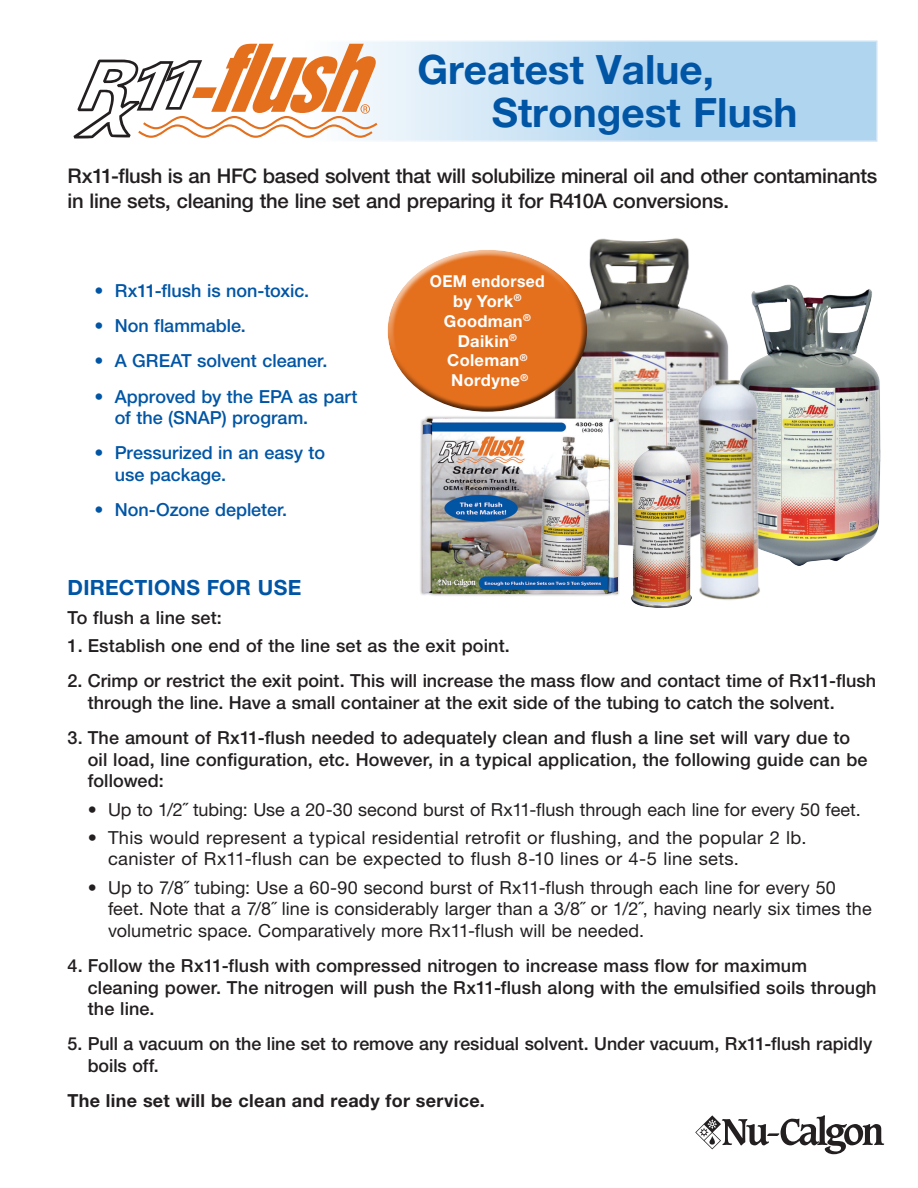
<style>
.page{position:relative;width:918px;height:1188px;background:#fff}
.page>*{position:absolute;margin:0;border:0;box-sizing:border-box;transform-origin:0 0}
.t1{font:700 40.5px/43.5px "Helvetica Neue LT Pro";color:#0155a5}
.t2{font:700 21px "Helvetica Neue LT Pro";letter-spacing:.01em;color:#0155a5}
.t3{font:500 20.25px/24.3px "Helvetica Neue LT Pro";letter-spacing:-.015em;color:#231f20}
.t4{font:500 18px/21.6px "Helvetica Neue LT Pro";letter-spacing:.005em;color:#231f20}
.t5{font:18px/21.6px "Helvetica Neue LT Pro";letter-spacing:.005em;color:#231f20}
.t6{font:500 18px/21.6px "Helvetica Neue LT Pro";color:#0155a5}
.t7{font:700 18px "Helvetica Neue LT Pro";letter-spacing:.015em;color:#231f20}
.t8{font:700 16.5px/19.8px "Helvetica Neue LT Pro";letter-spacing:.02em;color:#fff;text-align:center}
.t9{font:700 16.5px "Helvetica Neue LT Pro";letter-spacing:.02em;color:#fff;scale:.95 1}
</style>
<div class="page">
<svg style="left:248px;top:40px;width:630px;height:102px;background:#c3dff2"></svg>
<svg style="left:695px;top:1115px;width:189px;height:39px"></svg>
<svg style="left:73px;top:44px;width:304px;height:95px"></svg>
<img style="left:554px;top:238px;width:175px;height:308px">
<img style="left:740px;top:284px;width:141px;height:282px">
<img style="left:696px;top:378px;width:66px;height:222px">
<div style="left:420px;top:416px;width:200px;height:181px;background:#231f20;opacity:.5"></div>
<img style="left:422px;top:418px;width:195px;height:176px">
<img style="left:632px;top:445px;width:59px;height:162px">
<div style="left:385px;top:248px;width:197px;height:118px;background:#fff;opacity:.75"></div>
<div style="left:389px;top:281px;width:199px;height:132px;background:#231f20;opacity:.75"></div>
<p class="t1" style="left:492px;top:46px;width:307px;text-indent:-74px">Greatest Value,<br>Strongest Flush</p>
<p class="t3" style="left:68px;top:164px;width:811px">Rx11-flush is an HFC based solvent that will solubilize mineral oil and other contaminants in line sets, cleaning the line set and preparing it for R410A conversions.</p>
<p class="t6" style="left:94px;top:280px;width:216px">• Rx11-flush is non-toxic.</p>
<p class="t6" style="left:94px;top:315px;width:153px">• Non flammable.</p>
<p class="t6" style="left:94px;top:350px;width:234px">• A GREAT solvent cleaner.</p>
<p class="t6" style="left:115px;top:385px;width:244px;text-indent:-20px">• Approved by the EPA as part of the (SNAP) program.</p>
<p class="t6" style="left:115px;top:442px;width:212px;text-indent:-20px">• Pressurized in an easy to use package.</p>
<p class="t6" style="left:94px;top:499px;width:194px">• Non-Ozone depleter.</p>
<p class="t9" style="left:430px;top:271px;width:122px">OEM endorsed</p>
<p class="t8" style="left:453px;top:291px;width:70px">by York<sup>®</sup></p>
<p class="t8" style="left:444px;top:310px;width:89px">Goodman<sup>®<br></sup>Daikin<sup>®</sup></p>
<p class="t8" style="left:447px;top:350px;width:83px;text-align:left">Coleman<sup>®<br></sup>Nordyne<sup>®</sup></p>
<p class="t2" style="left:68px;top:575px;width:235px">DIRECTIONS FOR USE</p>
<p class="t4" style="left:68px;top:606px;width:156px">To flush a line set:</p>
<p class="t4" style="left:68px;top:635px;width:444px">1. Establish one end of the line set as the exit point.</p>
<p class="t4" style="left:88px;top:670px;width:790px;text-indent:-20px">2. Crimp or restrict the exit point. This will increase the mass flow and contact time of Rx11-flush through the line. Have a small container at the exit side of the tubing to catch the solvent.</p>
<p class="t4" style="left:88px;top:727px;width:781px;text-indent:-20px">3. The amount of Rx11-flush needed to adequately clean and flush a line set will vary due to oil load, line configuration, etc. However, in a typical application, the following guide can be followed:</p>
<p class="t5" style="left:88px;top:798px;width:774px">• Up to 1/2˝ tubing: Use a 20-30 second burst of Rx11-flush through each line for every 50 feet.</p>
<p class="t5" style="left:108px;top:826px;width:700px;text-indent:-20px">• This would represent a typical residential retrofit or flushing, and the popular 2 lb. canister of Rx11-flush can be expected to flush 8-10 lines or 4-5 line sets.</p>
<p class="t5" style="left:108px;top:876px;width:765px;text-indent:-20px">• Up to 7/8˝ tubing: Use a 60-90 second burst of Rx11-flush through each line for every 50 feet. Note that a 7/8˝ line is considerably larger than a 3/8˝ or 1/2˝, having nearly six times the volumetric space. Comparatively more Rx11-flush will be needed.</p>
<p class="t4" style="left:88px;top:955px;width:790px;text-indent:-20px">4. Follow the Rx11-flush with compressed nitrogen to increase mass flow for maximum cleaning power. The nitrogen will push the Rx11-flush along with the emulsified soils through the line.</p>
<p class="t4" style="left:88px;top:1033px;width:786px;text-indent:-20px">5. Pull a vacuum on the line set to remove any residual solvent. Under vacuum, Rx11-flush rapidly boils off.</p>
<p class="t7" style="left:68px;top:1089px;width:419px">The line set will be clean and ready for service.</p>
</div>
